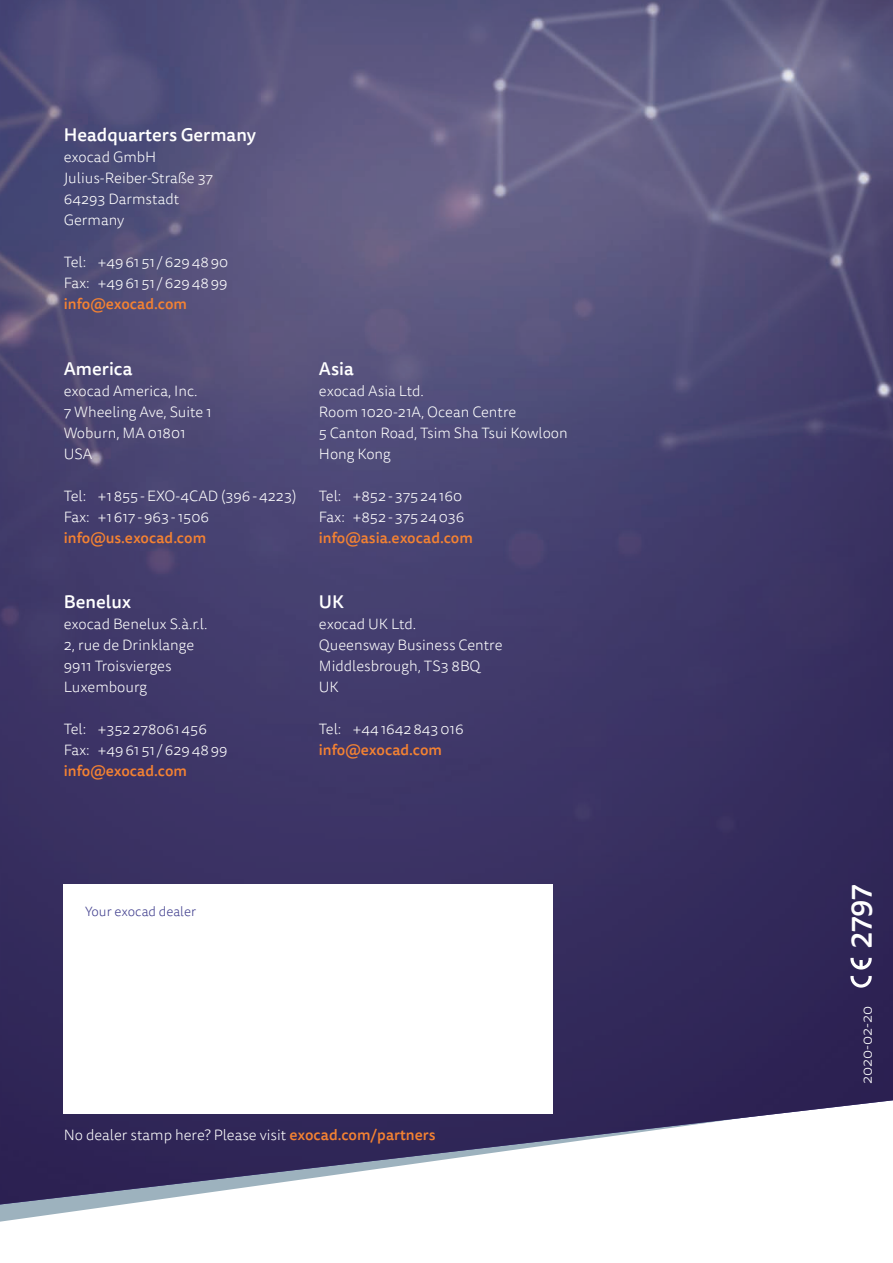
<style>
.page{position:relative;width:893px;height:1263px;background:#fff}
.page>*{position:absolute;margin:0;border:0;box-sizing:border-box;transform-origin:0 0}
.t1{font:500 29.1px "Tisa Sans Pro";color:#fff}
.t2{font:500 18px "Tisa Sans Pro";color:#fff}
.t3{font:300 15px/21px "Tisa Sans Pro";color:#fff}
.t4{font:500 15px "Tisa Sans Pro";color:#f48232}
.t5{font:300 13.5px "Tisa Sans Pro";color:#413f8e}
.s1{font-weight:500;color:#f48232}
</style>
<div class="page">
<svg style="left:0;top:1204px;width:126px;height:18px"></svg>
<img style="left:0;top:0;width:893px;height:1204px">
<div style="left:64px;top:884px;width:489px;height:230px;background:#fff"></div>
<svg style="left:850px;top:976px;width:22px;height:12px"></svg>
<svg style="left:850px;top:958px;width:22px;height:11px"></svg>
<p class="t2" style="left:64px;top:122px;width:194px">Headquarters Germany</p>
<p class="t3" style="left:64px;top:147px;width:151px">exocad GmbH<br>Julius-Reiber-Straße 37<br>64293 Darmstadt<br>Germany</p>
<p class="t3" style="left:64px;top:252px;width:166px">Tel: +496151 /6294890<br>Fax: +496151 /6294899</p>
<p class="t4" style="left:64px;top:293px;width:125px">info@exocad.com</p>
<p class="t2" style="left:64px;top:356px;width:70px">America</p>
<p class="t3" style="left:64px;top:380px;width:150px">exocad America, Inc.<br>7 Wheeling Ave, Suite 1<br>Woburn, MA 01801<br>USA</p>
<p class="t3" style="left:64px;top:485px;width:234px">Tel: +1855-EXO-4CAD (396-4223)<br>Fax: +1617-963-1506</p>
<p class="t4" style="left:64px;top:527px;width:144px">info@us.exocad.com</p>
<p class="t2" style="left:64px;top:590px;width:69px">Benelux</p>
<p class="t3" style="left:64px;top:614px;width:145px">exocad Benelux S.à.r.l.<br>2, rue de Drinklange<br>9911 Troisvierges<br>Luxembourg</p>
<p class="t3" style="left:64px;top:719px;width:165px">Tel: +352278061456<br>Fax: +496151 /6294899</p>
<p class="t4" style="left:64px;top:761px;width:125px">info@exocad.com</p>
<p class="t2" style="left:319px;top:356px;width:36px">Asia</p>
<p class="t3" style="left:319px;top:380px;width:250px">exocad Asia Ltd.<br>Room 1020-21A, Ocean Centre<br>5 Canton Road, Tsim Sha Tsui Kowloon<br>Hong Kong</p>
<p class="t3" style="left:319px;top:485px;width:147px">Tel: +852-37524160<br>Fax: +852-37524036</p>
<p class="t4" style="left:319px;top:527px;width:155px">info@asia.exocad.com</p>
<p class="t2" style="left:319px;top:590px;width:27px">UK</p>
<p class="t3" style="left:319px;top:614px;width:185px">exocad UK Ltd.<br>Queensway Business Centre<br>Middlesbrough, TS3 8BQ<br>UK</p>
<p class="t3" style="left:319px;top:719px;width:146px">Tel: +441642843016</p>
<p class="t4" style="left:319px;top:740px;width:125px">info@exocad.com</p>
<p class="t5" style="left:85px;top:902px;width:113px">Your exocad dealer</p>
<p class="t3" style="left:64px;top:1125px;width:373px">No dealer stamp here? Please visit <span class="s1">exocad.com/partners</span></p>
<h1 class="t1" style="left:841px;top:948px;width:65px;rotate:-90deg">2797</h1>
<p class="t3" style="left:857px;top:1084px;width:80px;rotate:-90deg">2020-02-20</p>
</div>
